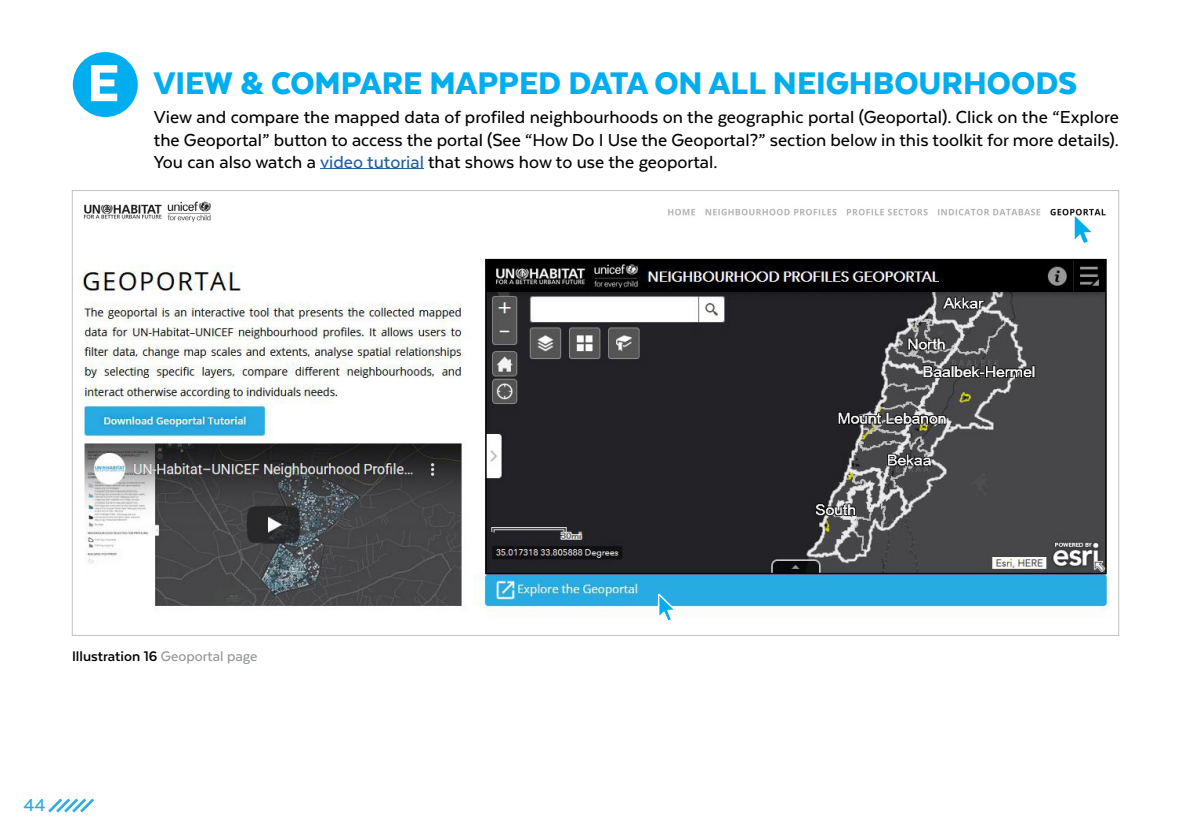
<style>
.page{position:relative;width:1191px;height:840px;background:#fff}
.page>*{position:absolute;margin:0;border:0;box-sizing:border-box;transform-origin:0 0}
.t1{font:900 36px "Texta";color:#00aeef}
.t2{font:500 20px/22px "Texta";color:#000;text-align:justify}
.t3{font:500 20px "Texta";color:#2cace2}
.t4{font:700 16px "Texta";color:#000}
.s1{font-size:60px;color:#fff}
.s2{color:#215e9e}
.s3{font-weight:500;color:#939598}
</style>
<div class="page">
<hr style="left:1190px;top:0;width:1px;height:839px;background:#00aeef">
<svg style="left:48px;top:798px;width:46px;height:15px"></svg>
<img style="left:73px;top:258px;width:1039px;height:378px">
<img style="left:71px;top:190px;width:1035px;height:43px">
<div style="left:73px;top:52px;width:65px;height:65px;background:#00aeef;border-radius:50%"></div>
<hr style="left:320px;top:168px;width:104px;height:1px;background:#215e9e">
<svg style="left:1074px;top:216px;width:17px;height:27px"></svg>
<svg style="left:657px;top:591px;width:20px;height:32px"></svg>
<h1 class="t1" style="left:87px;top:64px;width:991px"><span class="s1">E</span> VIEW &amp; COMPARE MAPPED DATA ON ALL NEIGHBOURHOODS</h1>
<p class="t2" style="left:154px;top:106px;width:966px">View and compare the mapped data of profiled neighbourhoods on the geographic portal (Geoportal). Click on the “Explore the Geoportal” button to access the portal (See “How Do I Use the Geoportal?” section below in this toolkit for more details).<br>You can also watch a <span class="s2">video tutorial</span> that shows how to use the geoportal.</p>
<p class="t4" style="left:72px;top:647px;width:187px">Illustration 16 <span class="s3">Geoportal page</span></p>
<p class="t3" style="left:24px;top:794px;width:24px">44</p>
</div>
